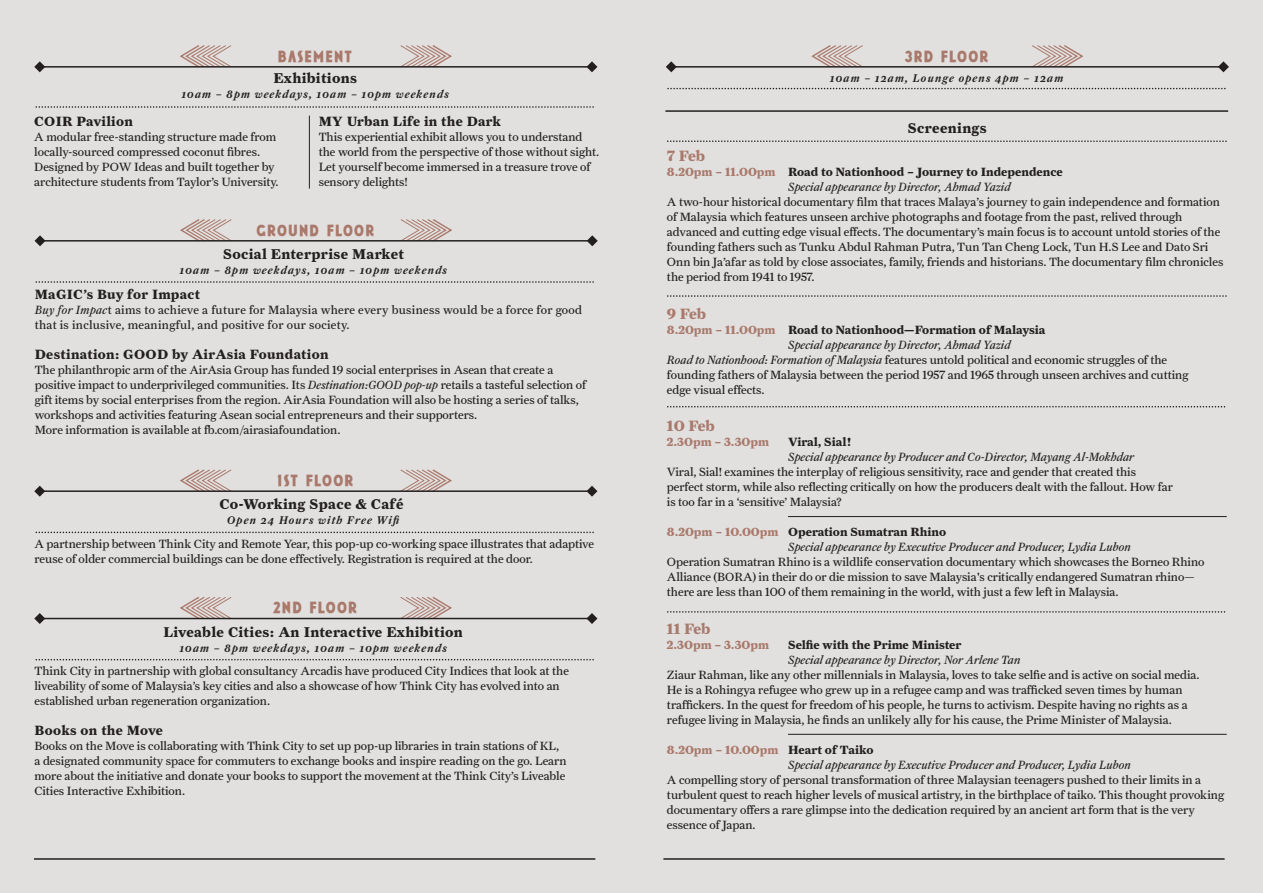
<style>
.page{position:relative;width:1263px;height:893px;background:#e2e0df}
.page>*{position:absolute;margin:0;border:0;box-sizing:border-box;transform-origin:0 0}
.t1{font:16.5px "JM Poster Solid";letter-spacing:.075em;color:#a9796b}
.t2{font:15px "Farnham Text Bold LF";letter-spacing:-.01em;color:#a9796b}
.t3{font:14.25px "Farnham Text Bold LF";letter-spacing:.025em;color:#231f20}
.t4{font:13.5px "Farnham Text Bold LF";letter-spacing:.025em;color:#231f20}
.t5{font:12px/15px "Farnham Text Regular LF";color:#231f20}
.t6{font:12px "Farnham Text Regular Ital LF";color:#231f20}
.t7{font:12px "Farnham Text Bold LF";color:#231f20}
.t8{font:12px/15px "Farnham Text Regular LF";letter-spacing:.025em;color:#231f20}
.t9{font:12px "Farnham Text Bold LF";color:#a9796b}
.t10{font:11.25px "Farnham Text Semi Ital";letter-spacing:.1em;color:#231f20}
.s1{font-family:"Farnham Text Regular Ital LF"}
.s2{color:#a9796b}
.s3{color:#231f20}
</style>
<div class="page">
<svg style="left:36px;top:106px;width:558px;height:2px"></svg>
<svg style="left:667px;top:88px;width:558px;height:1px"></svg>
<svg style="left:180px;top:45px;width:52px;height:21px"></svg>
<svg style="left:400px;top:45px;width:52px;height:21px"></svg>
<svg style="left:667px;top:140px;width:560px;height:2px"></svg>
<svg style="left:667px;top:406px;width:558px;height:1px"></svg>
<svg style="left:667px;top:611px;width:558px;height:2px"></svg>
<svg style="left:811px;top:45px;width:52px;height:21px"></svg>
<svg style="left:1032px;top:45px;width:52px;height:21px"></svg>
<hr style="left:309px;top:116px;width:1px;height:73px;background:#231f20">
<svg style="left:36px;top:281px;width:558px;height:2px"></svg>
<svg style="left:180px;top:219px;width:52px;height:21px"></svg>
<svg style="left:401px;top:219px;width:51px;height:21px"></svg>
<svg style="left:36px;top:532px;width:558px;height:1px"></svg>
<svg style="left:180px;top:469px;width:52px;height:21px"></svg>
<svg style="left:400px;top:469px;width:52px;height:21px"></svg>
<svg style="left:36px;top:659px;width:558px;height:1px"></svg>
<svg style="left:178px;top:596px;width:54px;height:24px"></svg>
<svg style="left:400px;top:596px;width:53px;height:24px"></svg>
<hr style="left:34px;top:858px;width:561px;height:2px;background:#231f20">
<hr style="left:663px;top:858px;width:561px;height:2px;background:#231f20">
<hr style="left:665px;top:110px;width:563px;height:2px;background:#231f20">
<svg style="left:667px;top:295px;width:560px;height:2px"></svg>
<hr style="left:788px;top:516px;width:439px;height:1px;background:#231f20">
<hr style="left:788px;top:734px;width:439px;height:1px;background:#231f20">
<hr style="left:671px;top:66px;width:552px;height:2px;background:#231f20">
<svg style="left:666px;top:61px;width:11px;height:11px"></svg>
<svg style="left:1218px;top:61px;width:11px;height:11px"></svg>
<hr style="left:40px;top:66px;width:552px;height:2px;background:#231f20">
<svg style="left:34px;top:61px;width:11px;height:11px"></svg>
<svg style="left:586px;top:61px;width:11px;height:11px"></svg>
<hr style="left:40px;top:240px;width:552px;height:2px;background:#231f20">
<svg style="left:35px;top:235px;width:11px;height:11px"></svg>
<svg style="left:587px;top:235px;width:11px;height:11px"></svg>
<hr style="left:40px;top:490px;width:552px;height:2px;background:#231f20">
<svg style="left:34px;top:486px;width:11px;height:11px"></svg>
<svg style="left:586px;top:486px;width:11px;height:11px"></svg>
<hr style="left:40px;top:618px;width:552px;height:1px;background:#231f20">
<svg style="left:34px;top:613px;width:11px;height:11px"></svg>
<svg style="left:586px;top:613px;width:11px;height:11px"></svg>
<h1 class="t1" style="left:278px;top:48px;width:76px">BASEMENT</h1>
<h1 class="t1" style="left:905px;top:48px;width:85px">3RD FLOOR</h1>
<p class="t10" style="left:830px;top:71px;width:235px">10am – 12am, Lounge opens 4pm – 12am</p>
<p class="t3" style="left:273px;top:70px;width:85px">Exhibitions</p>
<p class="t10" style="left:182px;top:88px;width:269px">10am – 8pm weekdays, 10am – 10pm weekends</p>
<p class="t4" style="left:319px;top:113px;width:184px">MY Urban Life in the Dark</p>
<p class="t5" style="left:319px;top:129px;width:282px">This experiential exhibit allows you to understand the world from the perspective of those without sight.<br>Let yourself become immersed in a treasure trove of sensory delights!</p>
<h1 class="t1" style="left:257px;top:222px;width:119px">GROUND FLOOR</h1>
<p class="t4" style="left:34px;top:113px;width:100px">COIR Pavilion</p>
<p class="t5" style="left:34px;top:129px;width:246px">A modular free-standing structure made from locally-sourced compressed coconut fibres.<br>Designed by POW Ideas and built together by architecture students from Taylor’s University.</p>
<p class="t3" style="left:223px;top:245px;width:182px">Social Enterprise Market</p>
<p class="t10" style="left:180px;top:263px;width:269px">10am – 8pm weekdays, 10am – 10pm weekends</p>
<p class="t4" style="left:35px;top:286px;width:167px">MaGIC’s Buy for Impact</p>
<p class="t8" style="left:35px;top:302px;width:549px"><span class="s1">Buy for Impac</span>t aims to achieve a future for Malaysia where every business would be a force for good that is inclusive, meaningful, and positive for our society.</p>
<p class="t4" style="left:35px;top:346px;width:295px">Destination: GOOD by AirAsia Foundation</p>
<p class="t5" style="left:35px;top:362px;width:553px">The philanthropic arm of the AirAsia Group has funded 19 social enterprises in Asean that create a positive impact to underprivileged communities. Its <span class="s1">Destination:GOOD pop-up</span> retails a tasteful selection of gift items by social enterprises from the region. AirAsia Foundation will also be hosting a series of talks, workshops and activities featuring Asean social entrepreneurs and their supporters.<br>More information is available at fb.com/airasiafoundation.</p>
<h1 class="t1" style="left:277px;top:472px;width:78px">1ST FLOOR</h1>
<p class="t3" style="left:219px;top:495px;width:186px">Co-Working Space &amp; Café</p>
<p class="t10" style="left:227px;top:514px;width:176px">Open 24 Hours with Free Wifi</p>
<p class="t5" style="left:34px;top:536px;width:561px">A partnership between Think City and Remote Year, this pop-up co-working space illustrates that adaptive reuse of older commercial buildings can be done effectively. Registration is required at the door.</p>
<h1 class="t1" style="left:273px;top:599px;width:85px">2ND FLOOR</h1>
<p class="t3" style="left:164px;top:623px;width:301px">Liveable Cities: An Interactive Exhibition</p>
<p class="t10" style="left:180px;top:641px;width:269px">10am – 8pm weekdays, 10am – 10pm weekends</p>
<p class="t5" style="left:34px;top:663px;width:536px">Think City in partnership with global consultancy Arcadis have produced City Indices that look at the liveability of some of Malaysia’s key cities and also a showcase of how Think City has evolved into an established urban regeneration organization.</p>
<p class="t4" style="left:34px;top:722px;width:130px">Books on the Move</p>
<p class="t5" style="left:34px;top:738px;width:534px">Books on the Move is collaborating with Think City to set up pop-up libraries in train stations of KL, a designated community space for commuters to exchange books and inspire reading on the go. Learn more about the initiative and donate your books to support the movement at the Think City’s Liveable Cities Interactive Exhibition.</p>
<p class="t3" style="left:908px;top:119px;width:80px">Screenings</p>
<p class="t2" style="left:667px;top:147px;width:40px">7 Feb</p>
<p class="t7" style="left:667px;top:164px;width:397px"><span class="s2">8.20pm – 11.00pm</span> Road to Nationhood – Journey to Independence</p>
<p class="t6" style="left:788px;top:180px;width:224px">Special appearance by Director, Ahmad Yazid</p>
<p class="t5" style="left:667px;top:194px;width:558px">A two-hour historical documentary film that traces Malaya’s journey to gain independence and formation of Malaysia which features unseen archive photographs and footage from the past, relived through advanced and cutting edge visual effects. The documentary’s main focus is to account untold stories of the founding fathers such as Tunku Abdul Rahman Putra, Tun Tan Cheng Lock, Tun H.S Lee and Dato Sri Onn bin Ja’afar as told by close associates, family, friends and historians. The documentary film chronicles the period from 1941 to 1957.</p>
<p class="t2" style="left:667px;top:304px;width:41px">9 Feb</p>
<p class="t7" style="left:667px;top:322px;width:380px"><span class="s2">8.20pm – 11.00pm</span> Road to Nationhood—Formation of Malaysia</p>
<p class="t6" style="left:788px;top:337px;width:224px">Special appearance by Director, Ahmad Yazid</p>
<p class="t5" style="left:667px;top:352px;width:523px"><span class="s1">Road to Nationhood: Formation of Malaysia</span> features untold political and economic struggles of the founding fathers of Malaysia between the period 1957 and 1965 through unseen archives and cutting edge visual effects.</p>
<p class="t2" style="left:667px;top:417px;width:49px">10 Feb</p>
<p class="t9" style="left:667px;top:434px;width:104px">2.30pm – 3.30pm</p>
<p class="t7" style="left:788px;top:434px;width:64px">Viral, Sial!</p>
<p class="t6" style="left:788px;top:450px;width:347px">Special appearance by Producer and Co-Director, Mayang Al-Mokhdar</p>
<p class="t5" style="left:667px;top:464px;width:507px">Viral, Sial! examines the interplay of religious sensitivity, race and gender that created this perfect storm, while also reflecting critically on how the producers dealt with the fallout. How far is too far in a ‘sensitive’ Malaysia?</p>
<p class="t7" style="left:667px;top:524px;width:281px"><span class="s2">8.20pm – 10.00pm</span> Operation Sumatran Rhino</p>
<p class="t6" style="left:788px;top:540px;width:344px">Special appearance by Executive Producer and Producer, Lydia Lubon</p>
<p class="t5" style="left:667px;top:554px;width:539px">Operation Sumatran Rhino is a wildlife conservation documentary which showcases the Borneo Rhino<br>Alliance (BORA) in their do or die mission to save Malaysia's critically endangered Sumatran rhino— there are less than 100 of them remaining in the world, with just a few left in Malaysia.</p>
<p class="t2" style="left:667px;top:619px;width:45px">11 Feb</p>
<p class="t9" style="left:667px;top:637px;width:104px">2.30pm – 3.30pm</p>
<p class="t7" style="left:788px;top:637px;width:175px">Selfie with the Prime Minister</p>
<p class="t6" style="left:788px;top:652px;width:234px">Special appearance by Director, Nor Arlene Tan</p>
<p class="t5" style="left:667px;top:667px;width:534px">Ziaur Rahman, like any other millennials in Malaysia, loves to take selfie and is active on social media.<br>He is a Rohingya refugee who grew up in a refugee camp and was trafficked seven times by human traffickers. In the quest for freedom of his people, he turns to activism. Despite having no rights as a refugee living in Malaysia, he finds an unlikely ally for his cause, the Prime Minister of Malaysia.</p>
<p class="t9" style="left:667px;top:742px;width:208px">8.20pm – 10.00pm <span class="s3">Heart of Taiko</span></p>
<p class="t6" style="left:788px;top:757px;width:344px">Special appearance by Executive Producer and Producer, Lydia Lubon</p>
<p class="t5" style="left:667px;top:772px;width:559px">A compelling story of personal transformation of three Malaysian teenagers pushed to their limits in a turbulent quest to reach higher levels of musical artistry, in the birthplace of taiko. This thought provoking documentary offers a rare glimpse into the dedication required by an ancient art form that is the very essence of Japan.</p>
</div>
